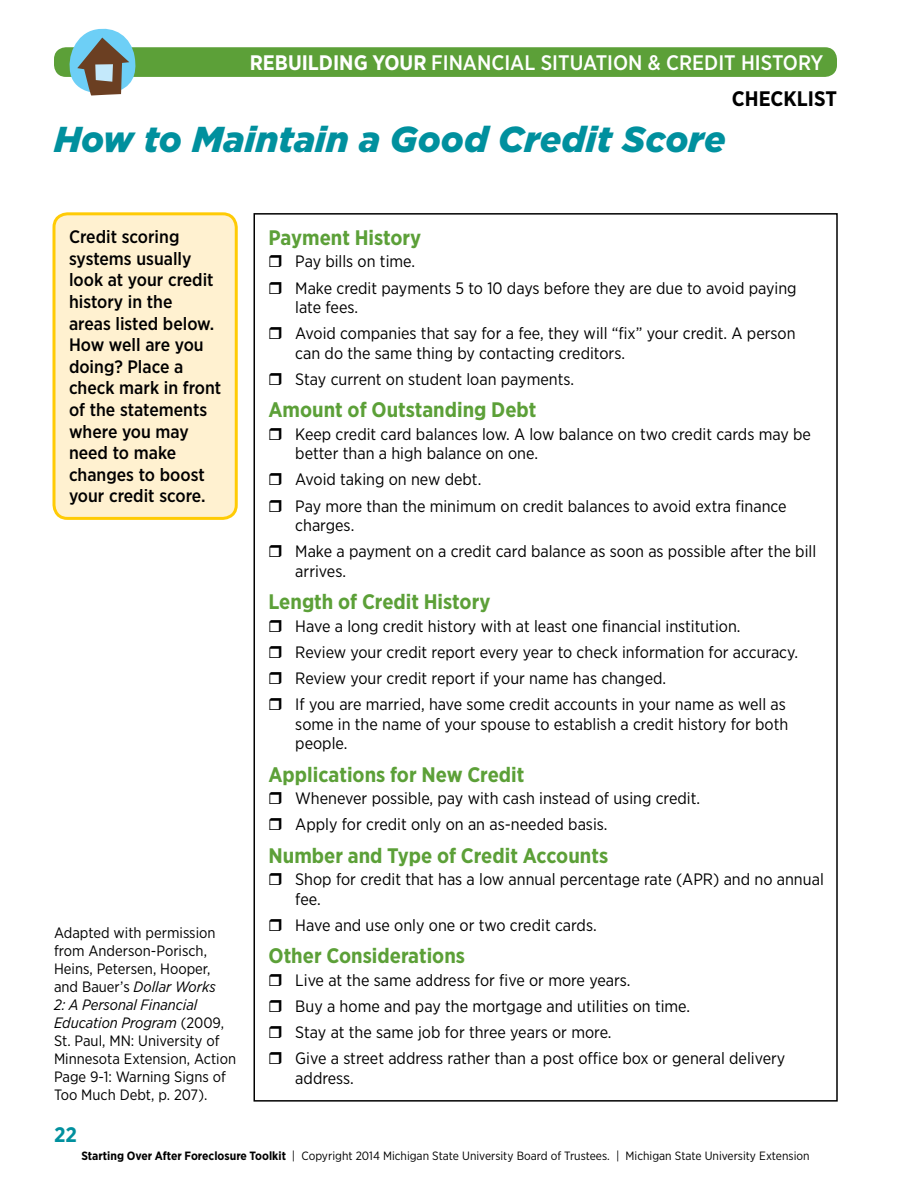
<style>
.page{position:relative;width:918px;height:1188px;background:#fff}
.page>*{position:absolute;margin:0;border:0;box-sizing:border-box;transform-origin:0 0}
.Headline__Activity{font:italic 900 36px "Gotham";color:#00909e}
.Subhead2{font:700 21px "Gotham Narrow";color:#5ca038}
.t1{font:500 21px "Gotham Narrow";color:#fff}
.Subhead2-2{font:700 21px "Gotham Narrow";color:#000}
.t2{font:700 21px "Gotham Narrow";color:#00909e}
.Try_It_Body{font:500 18px/21.6px "Gotham Narrow";color:#000}
.t3{font:16.5px/26.2px "Gotham Narrow";color:#000}
.Body__Sidebar__No_Sp{font:15px/18px "Gotham Narrow";color:#000}
.t4{font:12px "Gotham Narrow";color:#000}
.s1{font-weight:700}
.s2{font-style:italic}
</style>
<div class="page">
<div style="left:54px;top:47px;width:783px;height:30px;background:#5ca038;border-radius:12px"></div>
<svg style="left:66px;top:28px;width:72px;height:68px"></svg>
<div style="left:54px;top:214px;width:182px;height:304px;background:#fff1d0;border-radius:14px"></div>
<div style="left:52px;top:212px;width:186px;height:308px;border:3px solid #ffcb05;border-radius:14px"></div>
<p class="t1" style="left:250px;top:49px;width:575px"><span class="s1">REBUILDING YOUR</span> FINANCIAL SITUATION &amp; CREDIT HISTORY</p>
<h2 class="Subhead2-2" style="left:732px;top:85px;width:107px">CHECKLIST</h2>
<p class="Headline__Activity" style="left:54px;top:115px;width:673px">How to Maintain a Good Credit Score</p>
<p class="Try_It_Body" style="left:69px;top:226px;width:154px">Credit scoring systems usually look at your credit history in the<br>areas listed below.<br>How well are you doing? Place a check mark in front of the statements where you may need to make changes to boost your credit score.</p>
<h2 class="Subhead2" style="left:268px;top:224px;width:154px">Payment History</h2>
<p class="t3" style="left:295px;top:248px;width:503px">Pay bills on time.<br>Make credit payments 5 to 10 days before they are due to avoid paying</p>
<p class="t3" style="left:295px;top:294px;width:502px">late fees.<br>Avoid companies that say for a fee, they will “fix” your credit. A person</p>
<p class="t3" style="left:295px;top:340px;width:331px">can do the same thing by contacting creditors.<br>Stay current on student loan payments.</p>
<h2 class="Subhead2" style="left:268px;top:396px;width:270px">Amount of Outstanding Debt</h2>
<p class="t3" style="left:295px;top:424px;width:517px;line-height:19.5px">Keep credit card balances low. A low balance on two credit cards may be better than a high balance on one.</p>
<p class="t3" style="left:295px;top:466px;width:493px">Avoid taking on new debt.<br>Pay more than the minimum on credit balances to avoid extra finance</p>
<p class="t3" style="left:295px;top:512px;width:522px">charges.<br>Make a payment on a credit card balance as soon as possible after the bill</p>
<p class="t3" style="left:295px;top:558px;width:52px">arrives.</p>
<h2 class="Subhead2" style="left:268px;top:588px;width:223px">Length of Credit History</h2>
<p class="t3" style="left:295px;top:612px;width:504px">Have a long credit history with at least one financial institution.<br>Review your credit report every year to check information for accuracy.<br>Review your credit report if your name has changed.<br>If you are married, have some credit accounts in your name as well as</p>
<p class="t3" style="left:295px;top:714px;width:495px;line-height:19.5px">some in the name of your spouse to establish a credit history for both people.</p>
<h2 class="Subhead2" style="left:268px;top:761px;width:257px">Applications for New Credit</h2>
<p class="t3" style="left:295px;top:785px;width:406px">Whenever possible, pay with cash instead of using credit.<br>Apply for credit only on an as-needed basis.</p>
<p class="Body__Sidebar__No_Sp" style="left:54px;top:923px;width:184px">Adapted with permission from Anderson-Porisch,<br>Heins, Petersen, Hooper, and Bauer’s <span class="s2">Dollar Works<br>2: A Personal Financial<br>Education Program</span> (2009,<br>St. Paul, MN: University of<br>Minnesota Extension, Action<br>Page 9-1: Warning Signs of<br>Too Much Debt, p. 207).</p>
<p class="t2" style="left:54px;top:1122px;width:24px">22</p>
<h2 class="Subhead2" style="left:268px;top:842px;width:341px">Number and Type of Credit Accounts</h2>
<p class="t3" style="left:295px;top:869px;width:530px;line-height:19.5px">Shop for credit that has a low annual percentage rate (APR) and no annual fee.</p>
<p class="t3" style="left:295px;top:912px;width:303px">Have and use only one or two credit cards.</p>
<h2 class="Subhead2" style="left:268px;top:942px;width:198px">Other Considerations</h2>
<p class="t3" style="left:295px;top:966px;width:492px">Live at the same address for five or more years.<br>Buy a home and pay the mortgage and utilities on time.<br>Stay at the same job for three years or more.<br>Give a street address rather than a post office box or general delivery</p>
<p class="t3" style="left:295px;top:1065px;width:60px">address.</p>
<p class="t4" style="left:81px;top:1148px;width:730px"><span class="s1">Starting Over After Foreclosure Toolkit</span> | Copyright 2014 Michigan State University Board of Trustees. | Michigan State University Extension</p>
</div>
